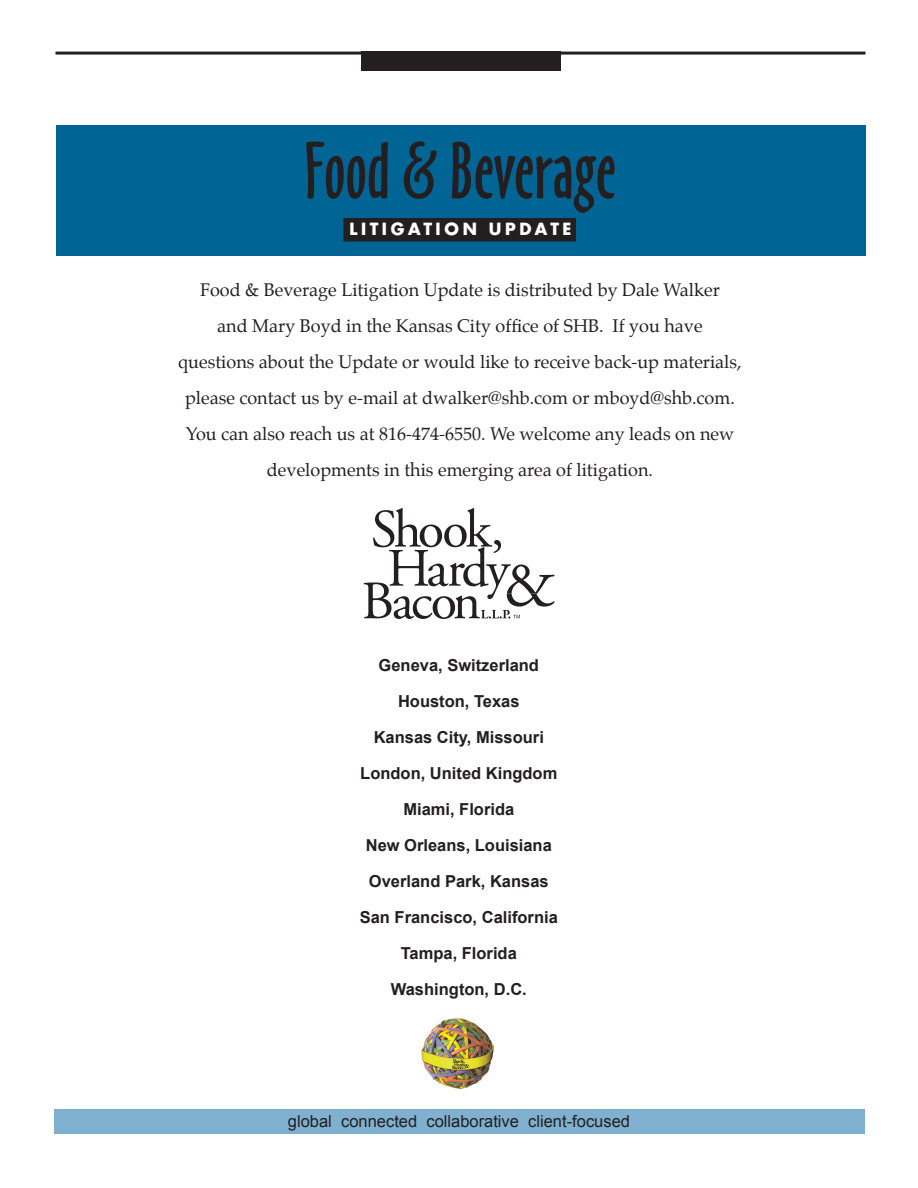
<style>
.page{position:relative;width:918px;height:1188px;background:#fff}
.page>*{position:absolute;margin:0;border:0;box-sizing:border-box;transform-origin:0 0}
.t1{font:74.1px "Oz Handicraft BT";color:#231f20}
.t2{font:700 18.45px "Futura T";letter-spacing:.17em;color:#fff}
.t3{font:18px/36px "Palatino";color:#231f20;text-align:center}
.t4{font:700 16.5px "Arial";color:#231f20}
.t5{font:16.5px "Arial";color:#231f20}
</style>
<div class="page">
<div style="left:361px;top:52px;width:200px;height:19px;background:#231f20"></div>
<hr style="left:55px;top:52px;width:810px;height:3px;background:#231f20">
<div style="left:56px;top:126px;width:810px;height:130px;background:#006494"></div>
<div style="left:344px;top:219px;width:231px;height:22px;background:#231f20"></div>
<div style="left:343px;top:218px;width:233px;height:23px;border:1px solid #231f20"></div>
<div style="left:54px;top:1109px;width:810px;height:25px;background:#80b0cf"></div>
<img style="left:421px;top:1018px;width:73px;height:71px">
<svg style="left:364px;top:508px;width:191px;height:111px"></svg>
<p class="t1" style="left:305px;top:128px;width:313px">Food &amp; Beverage</p>
<p class="t2" style="left:349px;top:218px;width:224px">LITIGATION UPDATE</p>
<p class="t3" style="left:178px;top:273px;width:565px">Food &amp; Beverage Litigation Update is distributed by Dale Walker<br>and Mary Boyd in the Kansas City office of SHB. If you have questions about the Update or would like to receive back-up materials, please contact us by e-mail at dwalker@shb.com or mboyd@shb.com.<br>You can also reach us at 816-474-6550. We welcome any leads on new developments in this emerging area of litigation.</p>
<p class="t4" style="left:379px;top:655px;width:162px">Geneva, Switzerland</p>
<p class="t4" style="left:398px;top:691px;width:123px">Houston, Texas</p>
<p class="t4" style="left:374px;top:727px;width:172px">Kansas City, Missouri</p>
<p class="t4" style="left:360px;top:763px;width:199px">London, United Kingdom</p>
<p class="t4" style="left:403px;top:799px;width:112px">Miami, Florida</p>
<p class="t4" style="left:366px;top:835px;width:188px">New Orleans, Louisiana</p>
<p class="t4" style="left:369px;top:871px;width:181px">Overland Park, Kansas</p>
<p class="t4" style="left:360px;top:907px;width:200px">San Francisco, California</p>
<p class="t4" style="left:401px;top:943px;width:118px">Tampa, Florida</p>
<p class="t4" style="left:391px;top:979px;width:137px">Washington, D.C.</p>
<p class="t5" style="left:288px;top:1112px;width:344px">global connected collaborative client-focused</p>
</div>
